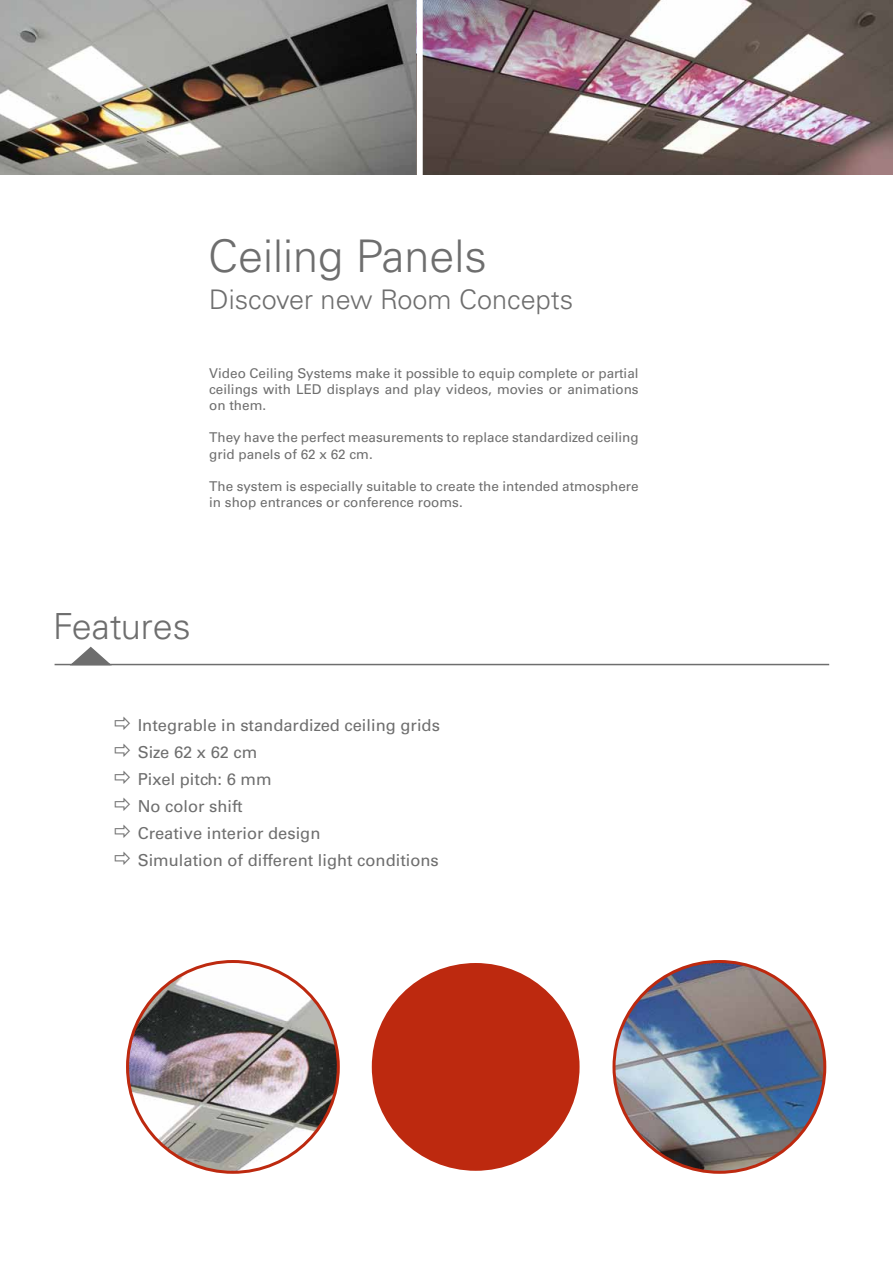
<style>
.page{position:relative;width:893px;height:1263px;background:#fff}
.page>*{position:absolute;margin:0;border:0;box-sizing:border-box;transform-origin:0 0}
.t1{font:300 45px "Univers LT Std";color:#6e6e6e}
.t2{font:300 36px "Univers LT Std";color:#6e6e6e}
.t3{font:300 27px "Univers LT Std";color:#6e6e6e}
.t4{font:16.5px/27px "Univers LT Std";color:#6e6e6e}
.t5{font:13.5px/16.2px "Univers LT Std";color:#6e6e6e}
</style>
<div class="page">
<img style="left:0;top:0;width:416px;height:174px">
<img style="left:416px;top:0;width:477px;height:174px">
<div style="left:417px;top:0;width:6px;height:197px;background:#fff"></div>
<hr style="left:55px;top:664px;width:774px;height:1px;background:#6e6e6e">
<svg style="left:68px;top:646px;width:46px;height:20px"></svg>
<div style="left:370px;top:961px;width:211px;height:211px;background:#bd290f;border-radius:50%"></div>
<img style="left:614px;top:961px;width:211px;height:211px;border-radius:105px">
<img style="left:128px;top:961px;width:210px;height:211px;border-radius:105px">
<h1 class="t1" style="left:208px;top:229px;width:280px">Ceiling Panels</h1>
<h3 class="t3" style="left:209px;top:283px;width:365px">Discover new Room Concepts</h3>
<p class="t5" style="left:209px;top:365px;width:431px;text-align:justify">Video Ceiling Systems make it possible to equip complete or partial ceilings with LED displays and play videos, movies or animations on them.</p>
<p class="t5" style="left:209px;top:430px;width:431px">They have the perfect measurements to replace standardized ceiling grid panels of 62 x 62 cm.</p>
<p class="t5" style="left:209px;top:478px;width:431px">The system is especially suitable to create the intended atmosphere in shop entrances or conference rooms.</p>
<h2 class="t2" style="left:53px;top:605px;width:139px">Features</h2>
<p class="t4" style="left:138px;top:711px;width:304px">Integrable in standardized ceiling grids<br>Size 62 x 62 cm<br>Pixel pitch: 6 mm<br>No color shift<br>Creative interior design<br>Simulation of different light conditions</p>
</div>
